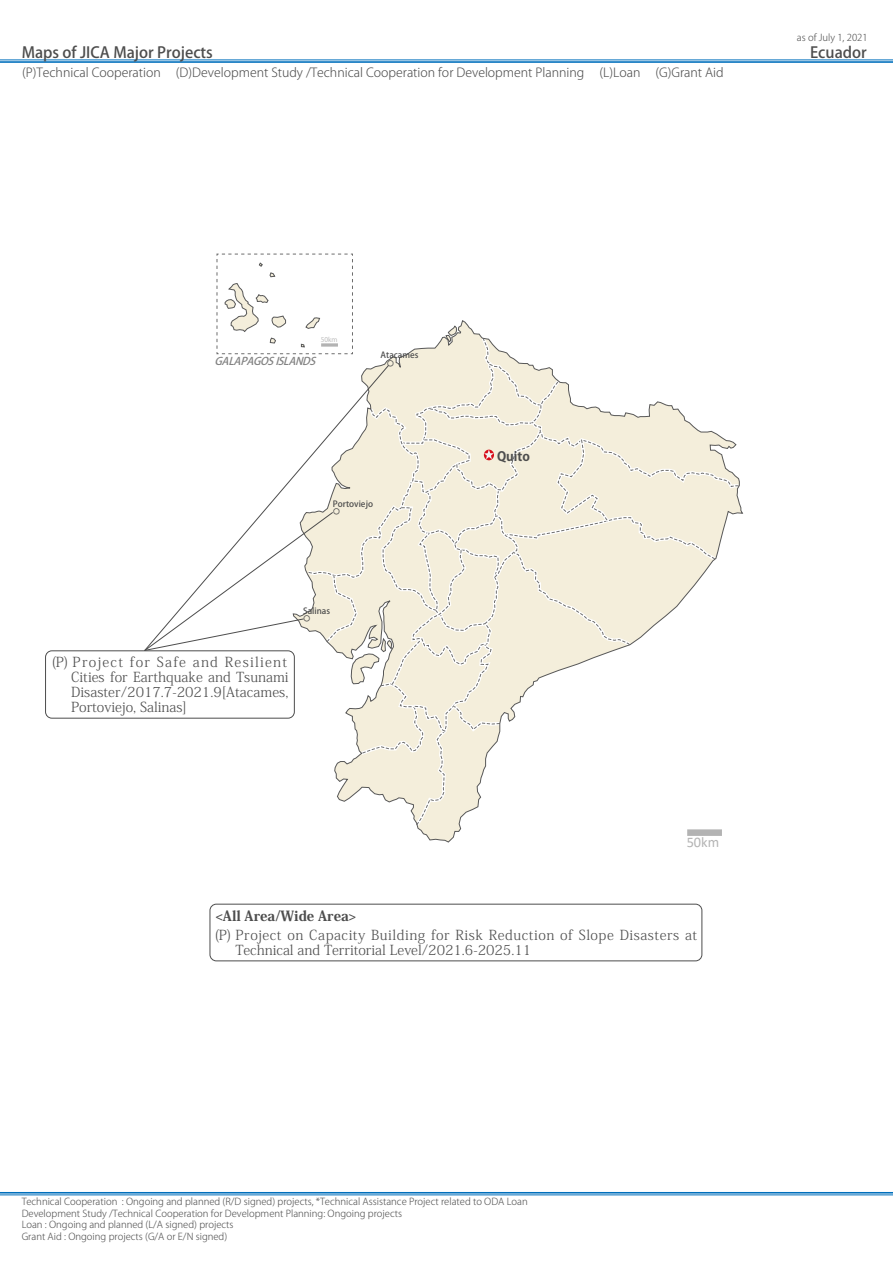
<style>
.page{position:relative;width:893px;height:1263px;background:#fff}
.page>*{position:absolute;margin:0;border:0;box-sizing:border-box;transform-origin:0 0}
.t1{font:500 15.3px "Koz Go Pro";color:#4d4d4d}
.t2{font:14.7px "Calibri";color:#b3b3b3}
.t3{font:300 13.8px/14.9px "Koz Min Pro";letter-spacing:.005em;color:#4d4d4d;text-align:justify}
.t4{font:300 13.8px/14.9px "Koz Min Pro";letter-spacing:.04em;color:#4d4d4d}
.t5{font:800 13.8px "Koz Min Pro";color:#4d4d4d}
.t6{font:700 12.75px "Koz Go Pro";color:#4d4d4d}
.t7{font:300 12.45px "Koz Go Pro";color:#4d4d4d}
.t8{font:italic 500 10.65px "Koz Go Pro";color:#828282}
.t9{font:300 9.6px/11.7px "Koz Go Pro";color:#4d4d4d}
.t10{font:500 8.55px "Koz Go Pro";color:#4d4d4d}
.t11{font:7.5px "MS Gothic";color:#4d4d4d}
.t12{font:6.6px "Koz Go Pro";color:#b3b3b3}
</style>
<div class="page">
<div style="left:687px;top:829px;width:35px;height:7px;background:#b3b3b3"></div>
<hr style="left:0;top:60px;width:893px;height:1px;background:#006fbc">
<hr style="left:0;top:61px;width:893px;height:2px;background:#006fbc">
<hr style="left:0;top:1192px;width:893px;height:1px;background:#006fbc">
<hr style="left:0;top:1194px;width:893px;height:1px;background:#006fbc">
<div style="left:45px;top:651px;width:250px;height:67px;border:1px solid #4d4d4d;border-radius:6px"></div>
<svg style="left:144px;top:253px;width:598px;height:576px"></svg>
<div style="left:210px;top:904px;width:492px;height:57px;border:1px solid #4d4d4d;border-radius:6px"></div>
<h1 class="t1" style="left:22px;top:42px;width:193px">Maps of JICA Major Projects</h1>
<p class="t7" style="left:22px;top:64px;width:703px">(P)Technical Cooperation (D)Development Study /Technical Cooperation for Development Planning (L)Loan (G)Grant Aid</p>
<p class="t9" style="left:797px;top:32px;width:72px">as of July 1, 2021</p>
<h1 class="t1" style="left:810px;top:43px;width:58px">Ecuador</h1>
<p class="t12" style="left:321px;top:336px;width:18px">50km</p>
<p class="t8" style="left:215px;top:355px;width:106px">GALAPAGOSISLANDS</p>
<p class="t10" style="left:381px;top:349px;width:39px">Atacames</p>
<p class="t11" style="left:387px;top:359px;width:9px">○</p>
<p class="t10" style="left:333px;top:498px;width:42px">Portoviejo</p>
<p class="t11" style="left:333px;top:507px;width:9px">○</p>
<h3 class="t3" style="left:71px;top:654px;width:219px;text-indent:-20px">(P) Project for Safe and Resilient Cities for Earthquake and Tsunami Disaster/2017.7-2021.9[Atacames, Portoviejo, Salinas]</h3>
<p class="t10" style="left:303px;top:606px;width:28px">Salinas</p>
<p class="t11" style="left:303px;top:615px;width:9px">○</p>
<h3 class="t6" style="left:497px;top:448px;width:34px">Quito</h3>
<h2 class="t2" style="left:687px;top:832px;width:34px">50km</h2>
<h3 class="t5" style="left:216px;top:905px;width:142px">&lt;All Area/Wide Area&gt;</h3>
<h3 class="t4" style="left:235px;top:927px;width:463px;text-indent:-21px">(P) Project on Capacity Building for Risk Reduction of Slope Disasters at<br>Technical and Territorial Level/2021.6-2025.11</h3>
<p class="t9" style="left:22px;top:1196px;width:508px">Technical Cooperation : Ongoing and planned (R/D signed) projects, *Technical Assistance Project related to ODA Loan Development Study /Technical Cooperation for Development Planning: Ongoing projects<br>Loan : Ongoing and planned (L/A signed) projects<br>Grant Aid : Ongoing projects (G/A or E/N signed)</p>
</div>
